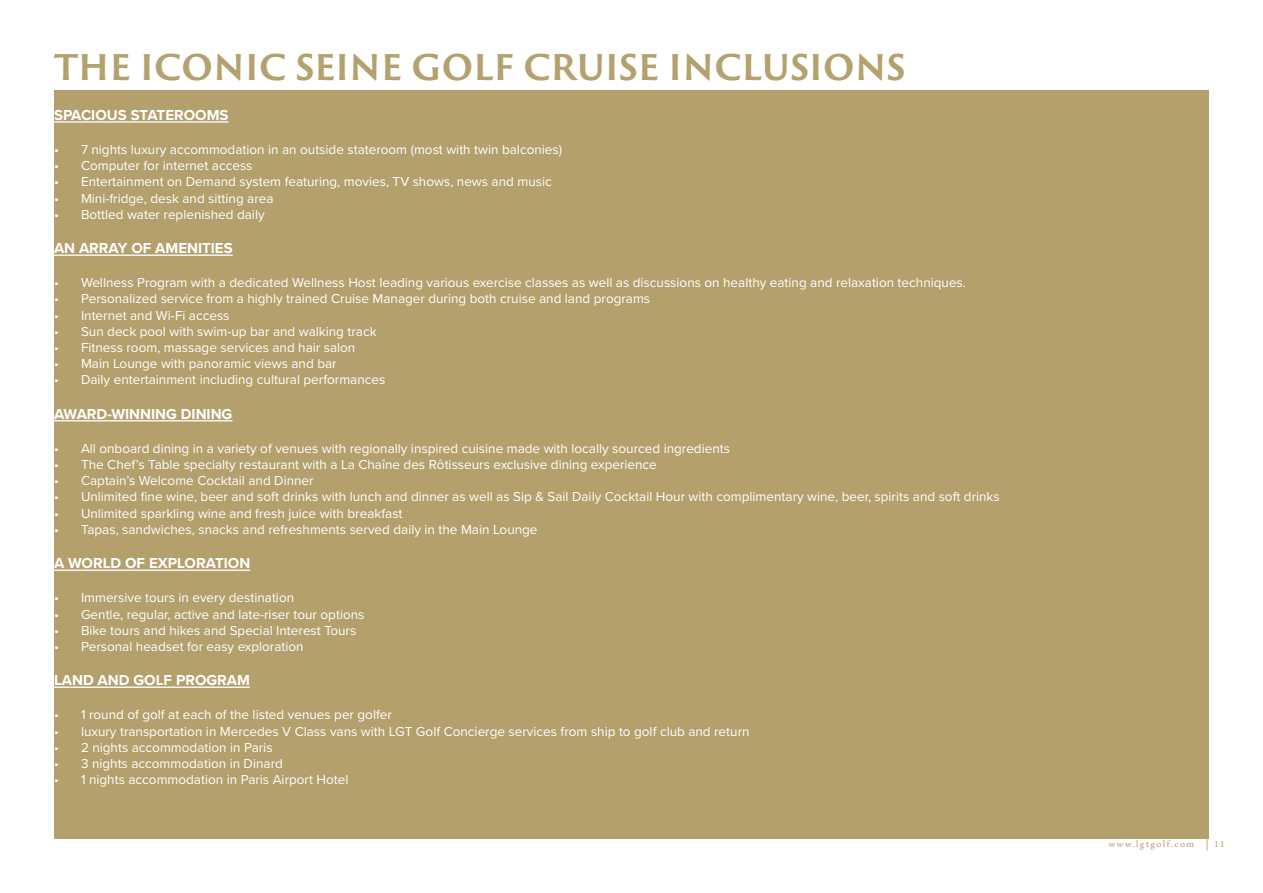
<style>
.page{position:relative;width:1263px;height:893px;background:#fff}
.page>*{position:absolute;margin:0;border:0;box-sizing:border-box;transform-origin:0 0}
.t1{font:700 34.5px "Trajan Sans Pro";letter-spacing:-.005em;color:#b3a16e}
.t2{font:700 15px "Proxima Nova";color:#fff}
.t3{font:13.5px "Proxima Nova";color:#fff}
.t4{font:10.2px "Arno Pro";letter-spacing:.15em;color:#b3a16e}
.s1{font-size:12px}
.s2{font-size:9.6px}
</style>
<div class="page">
<div style="left:54px;top:90px;width:1155px;height:749px;background:#b4a06d"></div>
<hr style="left:54px;top:121px;width:175px;height:2px;background:#fff">
<hr style="left:54px;top:254px;width:179px;height:2px;background:#fff">
<hr style="left:54px;top:420px;width:178px;height:1px;background:#fff">
<hr style="left:54px;top:569px;width:196px;height:2px;background:#fff">
<hr style="left:54px;top:686px;width:196px;height:2px;background:#fff">
<h1 class="t1" style="left:54px;top:41px;width:853px">THE ICONIC SEINE GOLF CRUISE INCLUSIONS</h1>
<p class="t2" style="left:54px;top:104px;width:176px">SPACIOUS STATEROOMS</p>
<p class="t3" style="left:54px;top:139px;width:510px">• 7 nights luxury accommodation in an outside stateroom (most with twin balconies)</p>
<p class="t3" style="left:54px;top:156px;width:200px">• Computer for internet access</p>
<p class="t3" style="left:54px;top:172px;width:499px">• Entertainment on Demand system featuring, movies, TV shows, news and music</p>
<p class="t3" style="left:54px;top:188px;width:221px">• Mini-fridge, desk and sitting area</p>
<p class="t3" style="left:54px;top:204px;width:212px">• Bottled water replenished daily</p>
<p class="t2" style="left:54px;top:237px;width:180px">AN ARRAY OF AMENITIES</p>
<p class="t3" style="left:54px;top:273px;width:913px">• Wellness Program with a dedicated Wellness Host leading various exercise classes as well as discussions on healthy eating and relaxation techniques.</p>
<p class="t3" style="left:54px;top:289px;width:598px">• Personalized service from a highly trained Cruise Manager during both cruise and land programs</p>
<p class="t3" style="left:54px;top:305px;width:177px">• Internet and Wi-Fi access</p>
<p class="t3" style="left:54px;top:321px;width:324px">• Sun deck pool with swim-up bar and walking track</p>
<p class="t3" style="left:54px;top:337px;width:303px">• Fitness room, massage services and hair salon</p>
<p class="t3" style="left:54px;top:354px;width:284px">• Main Lounge with panoramic views and bar</p>
<p class="t3" style="left:54px;top:370px;width:333px">• Daily entertainment including cultural performances</p>
<p class="t2" style="left:54px;top:402px;width:180px">AWARD-WINNING DINING</p>
<p class="t3" style="left:54px;top:438px;width:677px">• All onboard dining in a variety of venues with regionally inspired cuisine made with locally sourced ingredients</p>
<p class="t3" style="left:54px;top:454px;width:604px">• The Chef’s Table specialty restaurant with a La Chaîne des Rôtisseurs exclusive dining experience</p>
<p class="t3" style="left:54px;top:471px;width:261px">• Captain’s Welcome Cocktail and Dinner</p>
<p class="t3" style="left:54px;top:487px;width:947px">• Unlimited fine wine, beer and soft drinks with lunch and dinner as well as Sip &amp; Sail Daily Cocktail Hour with complimentary wine, beer, spirits and soft drinks</p>
<p class="t3" style="left:54px;top:503px;width:350px">• Unlimited sparkling wine and fresh juice with breakfast</p>
<p class="t3" style="left:54px;top:519px;width:485px">• Tapas, sandwiches, snacks and refreshments served daily in the Main Lounge</p>
<p class="t2" style="left:54px;top:552px;width:198px">A WORLD OF EXPLORATION</p>
<p class="t3" style="left:54px;top:588px;width:242px">• Immersive tours in every destination</p>
<p class="t3" style="left:54px;top:604px;width:312px">• Gentle, regular, active and late-riser tour options</p>
<p class="t3" style="left:54px;top:620px;width:304px">• Bike tours and hikes and Special Interest Tours</p>
<p class="t3" style="left:54px;top:636px;width:251px">• Personal headset for easy exploration</p>
<p class="t2" style="left:54px;top:669px;width:197px">LAND AND GOLF PROGRAM</p>
<p class="t3" style="left:54px;top:705px;width:339px">• 1 round of golf at each of the listed venues per golfer</p>
<p class="t3" style="left:54px;top:721px;width:697px">• luxury transportation in Mercedes V Class vans with LGT Golf Concierge services from ship to golf club and return</p>
<p class="t3" style="left:54px;top:737px;width:220px">• 2 nights accommodation in Paris</p>
<p class="t3" style="left:54px;top:753px;width:230px">• 3 nights accommodation in Dinard</p>
<p class="t3" style="left:54px;top:769px;width:296px">• 1 nights accommodation in Paris Airport Hotel</p>
<p class="t4" style="left:1109px;top:838px;width:117px">www.lgtgolf.com <span class="s1">|</span> <span class="s2">11</span></p>
</div>
